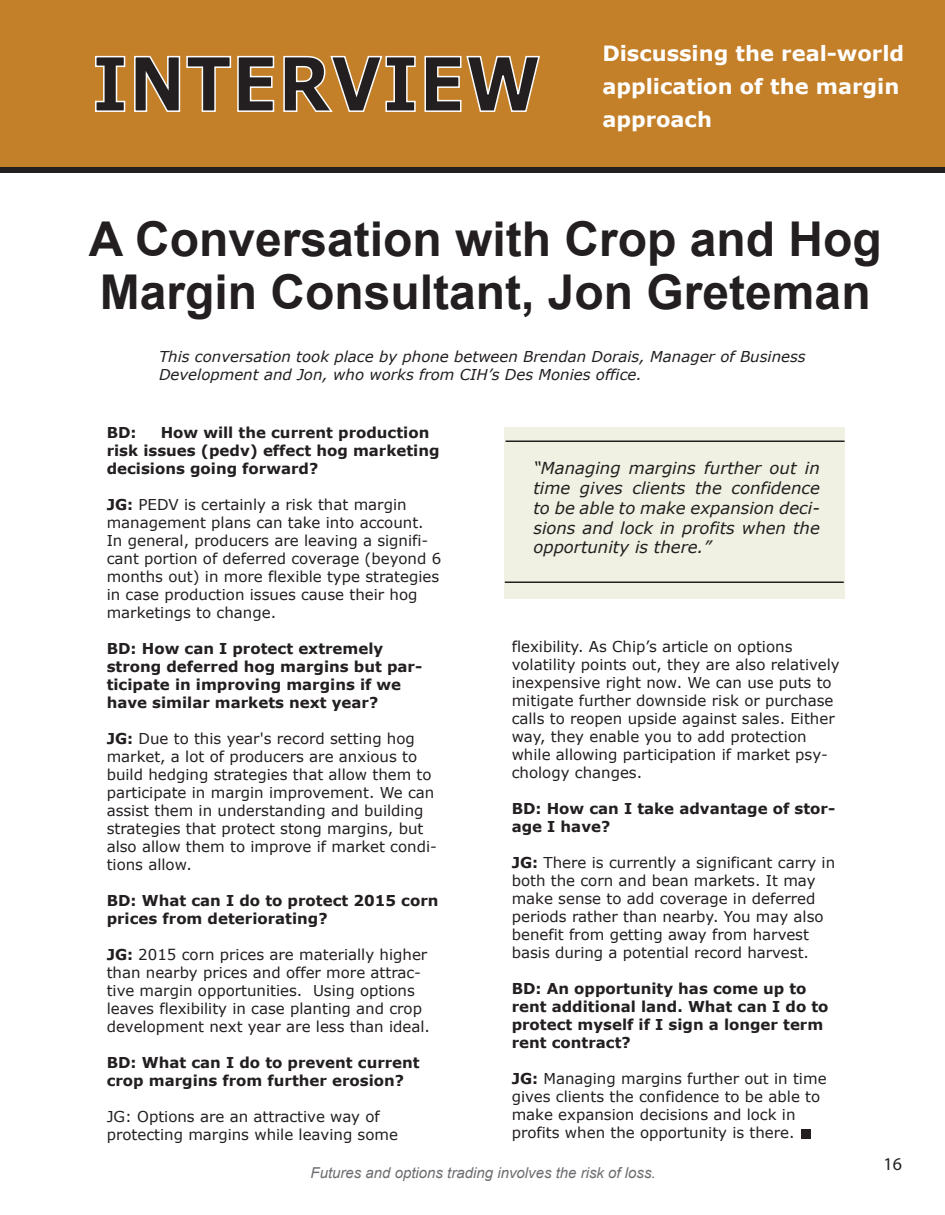
<style>
.page{position:relative;width:945px;height:1215px;background:#fff}
.page>*{position:absolute;margin:0;border:0;box-sizing:border-box;transform-origin:0 0}
.t1{font:700 75px "Verdana";color:#231f20;scale:.9 1}
.t2{font:700 48px/52.5px "Arial";color:#231f20}
.t3{font:700 21px/33px "Verdana";color:#fff}
.t4{font:18px "Myriad Pro";color:#231f20}
.t5{font:italic 16.5px/19.8px "Verdana";color:#231f20;text-align:justify}
.t6{font:15px/18px "Verdana";color:#231f20}
.t7{font:700 15px/18px "Verdana";color:#231f20}
.t8{font:italic 15px/18px "Verdana";color:#231f20}
.t9{font:italic 15px "Arial";color:#6c6d70}
.s1{font-weight:700}
</style>
<div class="page">
<div style="left:504px;top:427px;width:341px;height:172px;background:#f0f1e2"></div>
<div style="left:0;top:0;width:945px;height:170px;background:#c47f29"></div>
<svg style="left:95px;top:55px;width:31px;height:57px"></svg>
<svg style="left:134px;top:55px;width:141px;height:57px"></svg>
<svg style="left:283px;top:55px;width:133px;height:57px"></svg>
<svg style="left:424px;top:55px;width:116px;height:57px"></svg>
<div style="left:0;top:167px;width:945px;height:5px;background:#231f20"></div>
<div style="left:801px;top:1129px;width:10px;height:10px;background:#231f20"></div>
<hr style="left:506px;top:440px;width:339px;height:2px;background:#231f20">
<hr style="left:505px;top:581px;width:339px;height:2px;background:#231f20">
<h1 class="t1" style="left:92px;top:31px;width:501px">INTERVIEW</h1>
<h3 class="t3" style="left:602px;top:36px;width:303px">Discussing the real-world application of the margin approach</h3>
<h2 class="t2" style="left:89px;top:215px;width:794px">A Conversation with Crop and Hog<br>Margin Consultant, Jon Greteman</h2>
<p class="t8" style="left:159px;top:347px;width:648px">This conversation took place by phone between Brendan Dorais, Manager of Business<br>Development and Jon, who works from CIH’s Des Monies office.</p>
<p class="t7" style="left:107px;top:423px;width:334px;text-indent:54px">How will the current production risk issues (pedv) effect hog marketing decisions going forward?</p>
<p class="t6" style="left:107px;top:496px;width:336px"><span class="s1">JG:</span> PEDV is certainly a risk that margin management plans can take into account.<br>In general, producers are leaving a signifi&shy;cant portion of deferred coverage (beyond 6 months out) in more flexible type strategies in case production issues cause their hog marketings to change.</p>
<p class="t7" style="left:107px;top:639px;width:317px">BD: How can I protect extremely strong deferred hog margins but par&shy;ticipate in improving margins if we have similar markets next year?</p>
<p class="t6" style="left:107px;top:730px;width:332px"><span class="s1">JG:</span> Due to this year's record setting hog market, a lot of producers are anxious to build hedging strategies that allow them to participate in margin improvement. We can assist them in understanding and building strategies that protect stong margins, but also allow them to improve if market condi&shy;tions allow.</p>
<p class="t7" style="left:107px;top:891px;width:333px">BD: What can I do to protect 2015 corn prices from deteriorating?</p>
<p class="t6" style="left:107px;top:946px;width:325px"><span class="s1">JG:</span> 2015 corn prices are materially higher than nearby prices and offer more attrac&shy;tive margin opportunities. Using options leaves flexibility in case planting and crop development next year are less than ideal.</p>
<p class="t7" style="left:107px;top:1053px;width:315px">BD: What can I do to prevent current crop margins from further erosion?</p>
<p class="t6" style="left:107px;top:1108px;width:293px">JG: Options are an attractive way of protecting margins while leaving some</p>
<p class="t7" style="left:107px;top:423px;width:31px">BD:</p>
<p class="t5" style="left:533px;top:458px;width:288px">“Managing margins further out in time gives clients the confidence to be able to make expansion deci&shy;sions and lock in profits when the opportunity is there.”</p>
<p class="t6" style="left:512px;top:638px;width:330px">flexibility. As Chip’s article on options volatility points out, they are also relatively inexpensive right now. We can use puts to mitigate further downside risk or purchase calls to reopen upside against sales. Either way, they enable you to add protection while allowing participation if market psy&shy;chology changes.</p>
<p class="t7" style="left:512px;top:800px;width:325px">BD: How can I take advantage of stor&shy;age I have?</p>
<p class="t6" style="left:512px;top:854px;width:325px"><span class="s1">JG:</span> There is currently a significant carry in both the corn and bean markets. It may make sense to add coverage in deferred periods rather than nearby. You may also benefit from getting away from harvest basis during a potential record harvest.</p>
<p class="t7" style="left:512px;top:980px;width:318px">BD: An opportunity has come up to rent additional land. What can I do to protect myself if I sign a longer term rent contract?</p>
<p class="t6" style="left:512px;top:1070px;width:316px"><span class="s1">JG:</span> Managing margins further out in time gives clients the confidence to be able to make expansion decisions and lock in profits when the opportunity is there.</p>
<p class="t9" style="left:311px;top:1163px;width:347px">Futures and options trading involves the risk of loss.</p>
<p class="t4" style="left:884px;top:1153px;width:20px">16</p>
</div>
